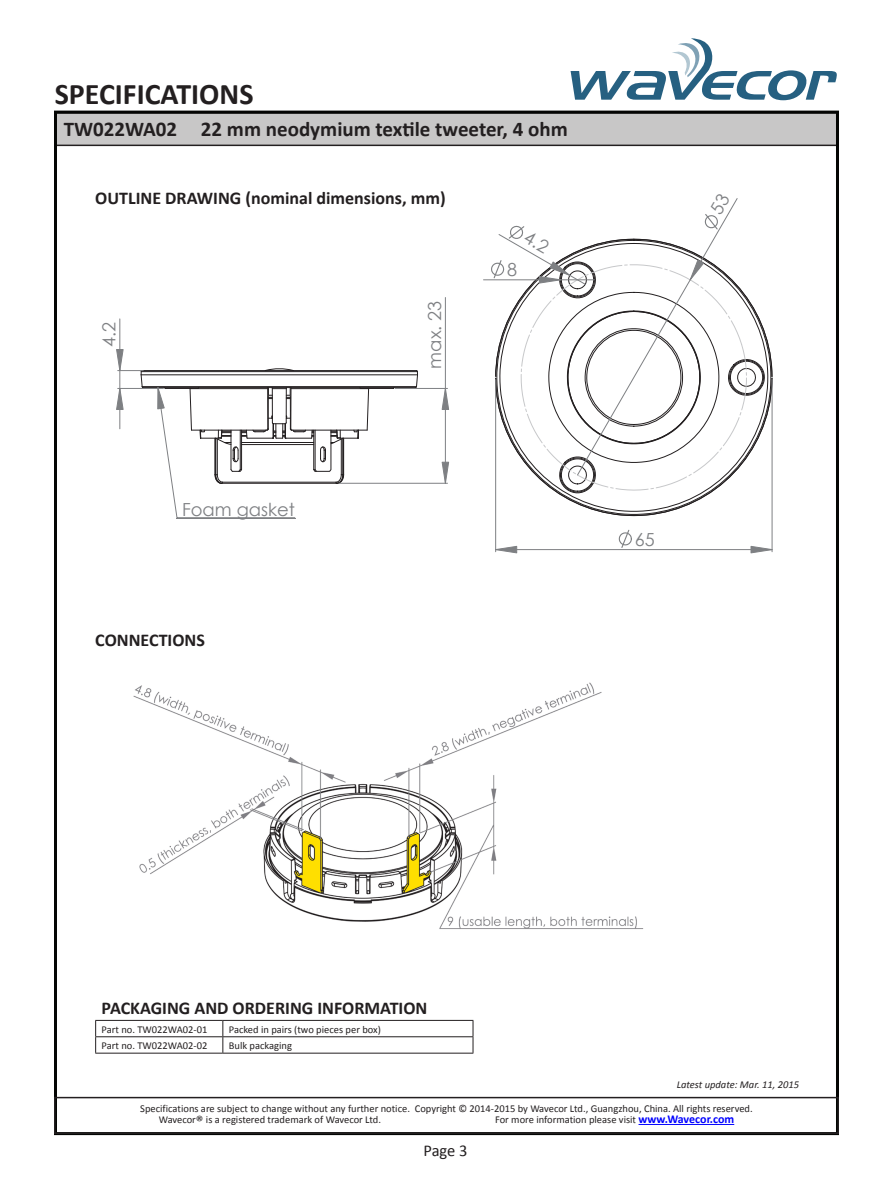
<style>
.page{position:relative;width:893px;height:1188px;background:#fff}
.page>*{position:absolute;margin:0;border:0;box-sizing:border-box;transform-origin:0 0}
.t1{font:700 30px "Calibri";color:#231f20}
.t2{font:700 21px "Calibri";color:#231f20}
.t3{font:700 18px "Calibri";color:#231f20}
.t4{font:18px "Century Gothic";color:#7e8083}
.t5{font:16.5px "Calibri";color:#231f20}
.t6{font:10.5px/11.2px "Calibri";color:#231f20}
.t7{font:italic 10.5px "Calibri";color:#231f20}
.s1{font-size:15px}
.s2{font-weight:700;font-size:12px;color:#00f}
</style>
<div class="page">
<div style="left:55px;top:113px;width:783px;height:32px;background:#c8c7c7"></div>
<div style="left:54px;top:112px;width:785px;height:34px;border:2px solid #231f20"></div>
<hr style="left:638px;top:1124px;width:96px;height:1px;background:#00f">
<div style="left:54px;top:1097px;width:785px;height:37px;border:2px solid #231f20"></div>
<svg style="left:571px;top:38px;width:266px;height:62px"></svg>
<hr style="left:95px;top:1036px;width:128px;height:1px;background:#231f20">
<svg style="left:95px;top:1021px;width:1px;height:32px"></svg>
<hr style="left:223px;top:1036px;width:250px;height:1px;background:#231f20">
<svg style="left:222px;top:1021px;width:1px;height:32px"></svg>
<svg style="left:473px;top:1021px;width:1px;height:32px"></svg>
<hr style="left:95px;top:1053px;width:128px;height:1px;background:#231f20">
<hr style="left:223px;top:1053px;width:250px;height:1px;background:#231f20">
<hr style="left:95px;top:1020px;width:128px;height:1px;background:#231f20">
<hr style="left:223px;top:1020px;width:250px;height:1px;background:#231f20">
<svg style="left:415px;top:370px;width:3px;height:18px"></svg>
<svg style="left:265px;top:368px;width:28px;height:2px"></svg>
<hr style="left:142px;top:386px;width:274px;height:1px;background:#231f20">
<hr style="left:141px;top:371px;width:276px;height:1px;background:#231f20">
<hr style="left:141px;top:374px;width:276px;height:1px;background:#231f20">
<hr style="left:142px;top:370px;width:274px;height:1px;background:#231f20">
<hr style="left:143px;top:387px;width:272px;height:1px;background:#231f20">
<hr style="left:361px;top:388px;width:32px;height:1px;background:#231f20">
<svg style="left:496px;top:501px;width:276px;height:15px"></svg>
<svg style="left:618px;top:529px;width:14px;height:19px"></svg>
<hr style="left:495px;top:380px;width:1px;height:172px;background:#7e8083">
<hr style="left:772px;top:380px;width:1px;height:172px;background:#7e8083">
<hr style="left:496px;top:549px;width:276px;height:1px;background:#7e8083">
<svg style="left:496px;top:546px;width:21px;height:7px"></svg>
<svg style="left:751px;top:546px;width:21px;height:7px"></svg>
<hr style="left:483px;top:279px;width:77px;height:1px;background:#7e8083">
<hr style="left:395px;top:388px;width:52px;height:1px;background:#7e8083">
<hr style="left:339px;top:483px;width:108px;height:1px;background:#7e8083">
<hr style="left:445px;top:298px;width:1px;height:90px;background:#7e8083">
<hr style="left:445px;top:388px;width:1px;height:95px;background:#7e8083">
<hr style="left:118px;top:388px;width:45px;height:1px;background:#7e8083">
<hr style="left:119px;top:388px;width:1px;height:41px;background:#7e8083">
<hr style="left:119px;top:319px;width:1px;height:69px;background:#7e8083">
<svg style="left:157px;top:387px;width:212px;height:132px"></svg>
<svg style="left:442px;top:388px;width:7px;height:22px"></svg>
<svg style="left:442px;top:462px;width:7px;height:21px"></svg>
<svg style="left:117px;top:349px;width:27px;height:61px"></svg>
<img style="left:133px;top:682px;width:511px;height:247px">
<svg style="left:490px;top:198px;width:283px;height:303px"></svg>
<h1 class="t1" style="left:55px;top:75px;width:200px">SPECIFICATIONS</h1>
<p class="t2" style="left:64px;top:115px;width:505px">TW022WA02 22 mm neodymium textile tweeter, 4 ohm</p>
<p class="t3" style="left:95px;top:187px;width:352px">OUTLINE DRAWING (nominal dimensions, mm)</p>
<p class="t4" style="left:96px;top:347px;width:26px;rotate:-90deg">4.2</p>
<p class="t4" style="left:182px;top:497px;width:114px">Foam gasket</p>
<p class="t3" style="left:95px;top:629px;width:111px">CONNECTIONS</p>
<p class="t4" style="left:422px;top:369px;width:69px;rotate:-90deg">max. 23</p>
<p class="t4" style="left:507px;top:257px;width:11px">8</p>
<p class="t4" style="left:635px;top:527px;width:21px">65</p>
<p class="t3" style="left:102px;top:997px;width:327px">PACKAGING AND ORDERING INFORMATION</p>
<p class="t6" style="left:102px;top:1023px;width:107px">Part no. TW022WA02-01</p>
<p class="t6" style="left:229px;top:1023px;width:154px">Packed in pairs (two pieces per box)</p>
<p class="t6" style="left:102px;top:1040px;width:107px">Part no. TW022WA02-02</p>
<p class="t6" style="left:229px;top:1040px;width:65px">Bulk packaging</p>
<p class="t7" style="left:677px;top:1077px;width:124px">Latest update: Mar. 11, 2015</p>
<p class="t6" style="left:159px;top:1103px;width:595px;text-indent:-18px">Specifications are subject to change without any further notice. Copyright © 2014-2015 by Wavecor Ltd., Guangzhou, China. All rights reserved.<br>Wavecor<span class="s1">®</span> is a registered trademark of Wavecor Ltd.</p>
<p class="t6" style="left:495px;top:1114px;width:241px">For more information please visit <span class="s2">www.Wavecor.com</span></p>
<h3 class="t5" style="left:423px;top:1140px;width:46px">Page 3</h3>
</div>
